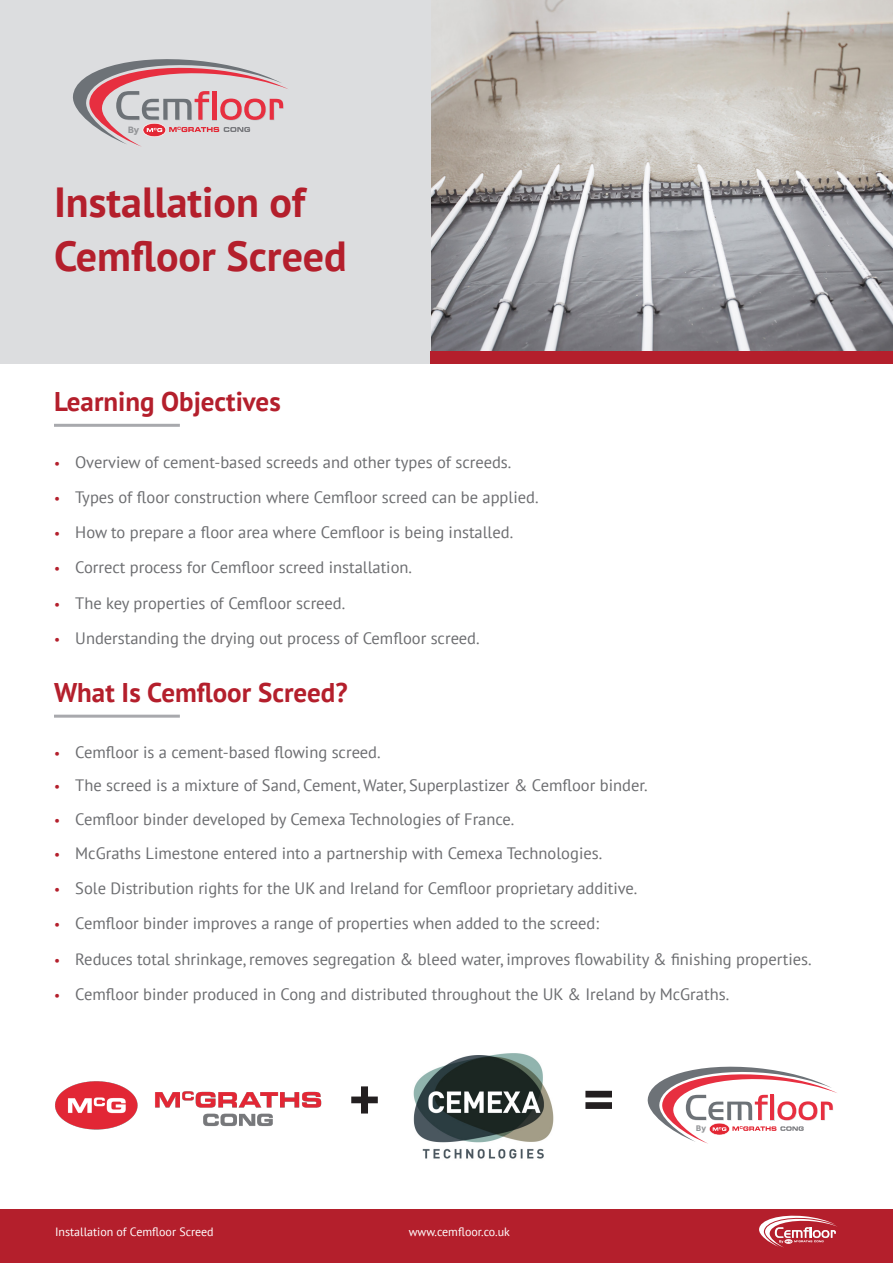
<style>
.page{position:relative;width:893px;height:1263px;background:#fff}
.page>*{position:absolute;margin:0;border:0;box-sizing:border-box;transform-origin:0 0}
.t1{font:700 60px "PT Sans";color:#231f20}
.t2{font:700 42px/54px "PT Sans";color:#b41f2c}
.t3{font:700 27px "PT Sans";color:#b41f2c}
.t4{font:16.5px "PT Sans";color:#6c6d70}
.t5{font:12px "PT Sans";color:#fff}
.t6{font:700 9.15px "Montserrat";color:#939598}
.t7{font:700 8.1px "Montserrat";color:#939598}
.s1{font-size:13.5px;color:#b41f2c}
</style>
<div class="page">
<div style="left:0;top:1209px;width:893px;height:54px;background:#b41f2c"></div>
<svg style="left:759px;top:1216px;width:78px;height:31px"></svg>
<img style="left:430px;top:0;width:463px;height:351px">
<div style="left:0;top:0;width:430px;height:364px;background:#dcdddf"></div>
<svg style="left:72px;top:59px;width:216px;height:88px"></svg>
<div style="left:430px;top:351px;width:463px;height:13px;background:#b41f2c"></div>
<hr style="left:54px;top:715px;width:126px;height:3px;background:#a8a9ad">
<hr style="left:54px;top:424px;width:126px;height:3px;background:#a8a9ad">
<img style="left:55px;top:1081px;width:267px;height:49px">
<img style="left:413px;top:1053px;width:141px;height:106px">
<svg style="left:647px;top:1066px;width:190px;height:78px"></svg>
<p class="t6" style="left:128px;top:124px;width:13px">By</p>
<p class="t2" style="left:54px;top:175px;width:294px">Installation of<br>Cemfloor Screed</p>
<p class="t3" style="left:54px;top:384px;width:228px">Learning Objectives</p>
<p class="t4" style="left:54px;top:451px;width:459px"><span class="s1">•</span> Overview of cement-based screeds and other types of screeds.</p>
<p class="t4" style="left:54px;top:486px;width:486px"><span class="s1">•</span> Types of floor construction where Cemfloor screed can be applied.</p>
<p class="t4" style="left:54px;top:522px;width:461px"><span class="s1">•</span> How to prepare a floor area where Cemfloor is being installed.</p>
<p class="t4" style="left:54px;top:557px;width:360px"><span class="s1">•</span> Correct process for Cemfloor screed installation.</p>
<p class="t4" style="left:54px;top:592px;width:293px"><span class="s1">•</span> The key properties of Cemfloor screed.</p>
<p class="t4" style="left:54px;top:627px;width:427px"><span class="s1">•</span> Understanding the drying out process of Cemfloor screed.</p>
<p class="t3" style="left:54px;top:674px;width:295px">What Is Cemfloor Screed?</p>
<p class="t4" style="left:54px;top:741px;width:328px"><span class="s1">•</span> Cemfloor is a cement-based flowing screed.</p>
<p class="t4" style="left:54px;top:775px;width:595px"><span class="s1">•</span> The screed is a mixture of Sand, Cement, Water, Superplastizer &amp; Cemfloor binder.</p>
<p class="t4" style="left:54px;top:809px;width:462px"><span class="s1">•</span> Cemfloor binder developed by Cemexa Technologies of France.</p>
<p class="t4" style="left:54px;top:842px;width:550px"><span class="s1">•</span> McGraths Limestone entered into a partnership with Cemexa Technologies.</p>
<p class="t4" style="left:54px;top:878px;width:585px"><span class="s1">•</span> Sole Distribution rights for the UK and Ireland for Cemfloor proprietary additive.</p>
<p class="t4" style="left:54px;top:913px;width:546px"><span class="s1">•</span> Cemfloor binder improves a range of properties when added to the screed:</p>
<p class="t4" style="left:54px;top:948px;width:759px"><span class="s1">•</span> Reduces total shrinkage, removes segregation &amp; bleed water, improves flowability &amp; finishing properties.</p>
<p class="t4" style="left:54px;top:983px;width:677px"><span class="s1">•</span> Cemfloor binder produced in Cong and distributed throughout the UK &amp; Ireland by McGraths.</p>
<p class="t1" style="left:349px;top:1059px;width:33px">+</p>
<p class="t1" style="left:583px;top:1059px;width:33px">=</p>
<p class="t5" style="left:30px;top:1224px;width:186px"><span class="s1">•</span> Installation of Cemfloor Screed</p>
<p class="t5" style="left:383px;top:1224px;width:128px"><span class="s1">•</span> www.cemfloor.co.uk</p>
<p class="t7" style="left:696px;top:1124px;width:12px">By</p>
</div>
